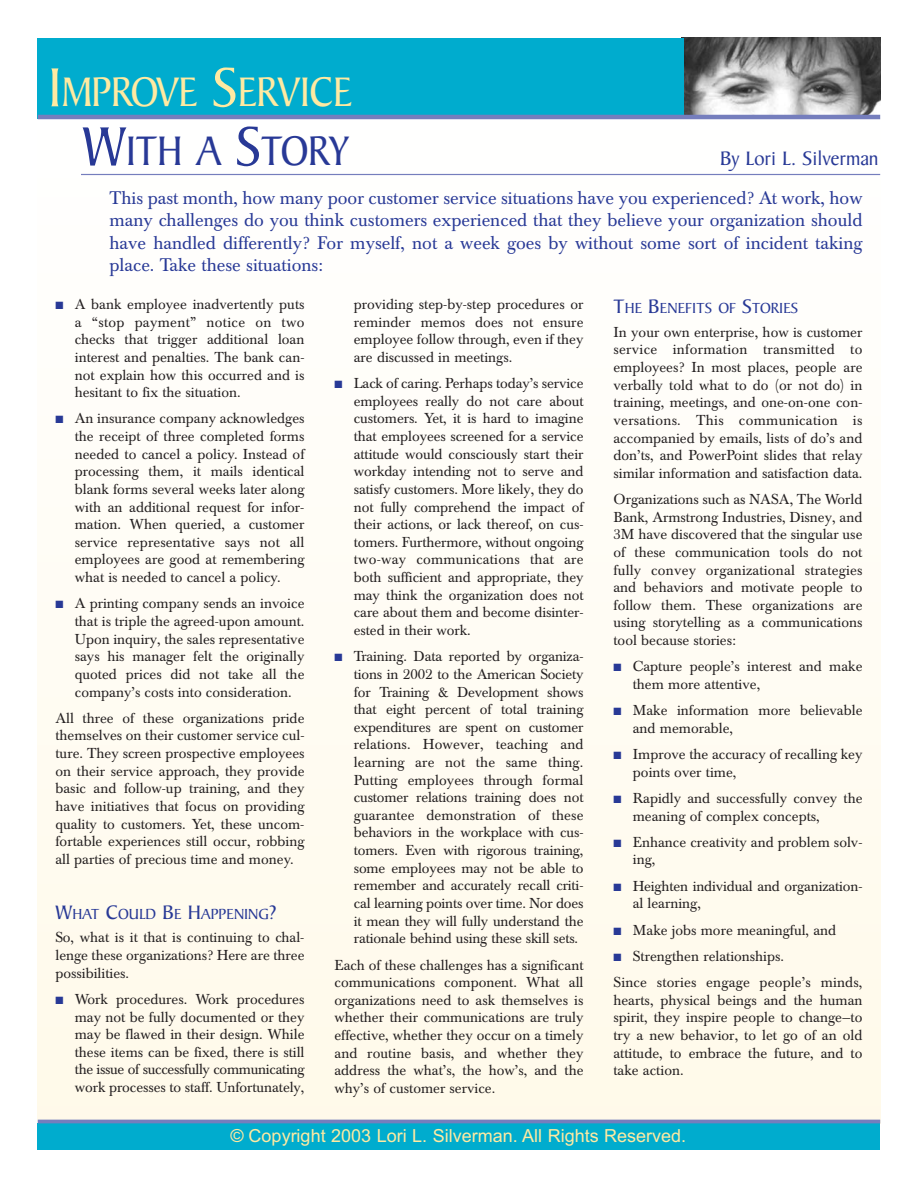
<style>
.page{position:relative;width:918px;height:1188px;background:#fff}
.page>*{position:absolute;margin:0;border:0;box-sizing:border-box;transform-origin:0 0}
.t1{font:44.55px/58.9px "Baker Signet";letter-spacing:-.015em;color:#ffeaa2;text-align:right;scale:.91 1}
.t2{font:21px "Baker Signet";color:#283996}
.t3{font:18px/22.5px "Baskerville BE";color:#283996;text-align:justify}
.t4{font:18px "Arial";color:#ffeaa2}
.t5{font:15.75px "Baker Signet";color:#283996}
.t6{font:14.25px/17.5px "Baskerville BE";color:#231f20;text-align:justify}
.s1{font-size:59.4px}
.s2{font-size:59.4px;color:#283996}
.s3{color:#283996}
.s4{font-size:21px}
</style>
<div class="page">
<div style="left:38px;top:115px;width:842px;height:1009px;background:#fffcf4"></div>
<img style="left:684px;top:38px;width:196px;height:77px">
<div style="left:38px;top:38px;width:646px;height:81px;background:#00acce"></div>
<div style="left:38px;top:1123px;width:842px;height:27px;background:#00acce"></div>
<hr style="left:38px;top:115px;width:842px;height:4px;background:#757ebd">
<hr style="left:38px;top:1120px;width:842px;height:3px;background:#757ebd">
<hr style="left:81px;top:174px;width:799px;height:1px;background:#757ebd">
<h1 class="t1" style="left:48px;top:67px;width:336px"><span class="s1">I</span>MPROVE <span class="s1">S</span>ERVICE<br><span class="s2">W</span><span class="s3">ITH A</span> <span class="s2">S</span><span class="s3">TORY</span></h1>
<h2 class="t2" style="left:720px;top:150px;width:160px">By Lori L. Silverman</h2>
<p class="t3" style="left:110px;top:188px;width:755px">This past month, how many poor customer service situations have you experienced? At work, how many challenges do you think customers experienced that they believe your organization should have handled differently? For myself, not a week goes by without some sort of incident taking place. Take these situations:</p>
<p class="t6" style="left:75px;top:297px;width:231px;text-indent:-19px"><span class="s3">■</span> A bank employee inadvertently puts a “stop payment” notice on two checks that trigger additional loan interest and penalties. The bank can&shy;not explain how this occurred and is hesitant to fix the situation.</p>
<p class="t6" style="left:75px;top:411px;width:231px;text-indent:-19px"><span class="s3">■</span> An insurance company acknowledges the receipt of three completed forms needed to cancel a policy. Instead of processing them, it mails identical blank forms several weeks later along with an additional request for infor&shy;mation. When queried, a customer service representative says not all employees are good at remembering what is needed to cancel a policy.</p>
<p class="t6" style="left:75px;top:596px;width:231px;text-indent:-19px"><span class="s3">■</span> A printing company sends an invoice that is triple the agreed-upon amount.<br>Upon inquiry, the sales representative says his manager felt the originally quoted prices did not take all the company’s costs into consideration.</p>
<p class="t6" style="left:55px;top:711px;width:251px">All three of these organizations pride themselves on their customer service cul&shy;ture. They screen prospective employees on their service approach, they provide basic and follow-up training, and they have initiatives that focus on providing quality to customers. Yet, these uncom&shy;fortable experiences still occur, robbing all parties of precious time and money.</p>
<p class="t5" style="left:56px;top:908px;width:222px"><span class="s4">W</span>HAT <span class="s4">C</span>OULD <span class="s4">B</span>E <span class="s4">H</span>APPENING<span class="s4">?</span></p>
<p class="t6" style="left:56px;top:930px;width:251px">So, what is it that is continuing to chal&shy;lenge these organizations? Here are three possibilities.</p>
<p class="t6" style="left:75px;top:992px;width:231px;text-indent:-19px"><span class="s3">■</span> Work procedures. Work procedures may not be fully documented or they may be flawed in their design. While these items can be fixed, there is still the issue of successfully communicating work processes to staff. Unfortunately,</p>
<p class="t6" style="left:354px;top:297px;width:231px">providing step-by-step procedures or reminder memos does not ensure employee follow through, even if they are discussed in meetings.</p>
<p class="t6" style="left:354px;top:376px;width:231px;text-indent:-19px"><span class="s3">■</span> Lack of caring. Perhaps today’s service employees really do not care about customers. Yet, it is hard to imagine that employees screened for a service attitude would consciously start their workday intending not to serve and satisfy customers. More likely, they do not fully comprehend the impact of their actions, or lack thereof, on cus&shy;tomers. Furthermore, without ongoing two-way communications that are both sufficient and appropriate, they may think the organization does not care about them and become disinter&shy;ested in their work.</p>
<p class="t6" style="left:354px;top:649px;width:231px;text-indent:-19px"><span class="s3">■</span> Training. Data reported by organiza&shy;tions in 2002 to the American Society for Training &amp; Development shows that eight percent of total training expenditures are spent on customer relations. However, teaching and learning are not the same thing.<br>Putting employees through formal customer relations training does not guarantee demonstration of these behaviors in the workplace with cus&shy;tomers. Even with rigorous training, some employees may not be able to remember and accurately recall criti&shy;cal learning points over time. Nor does it mean they will fully understand the rationale behind using these skill sets.</p>
<p class="t6" style="left:334px;top:957px;width:251px">Each of these challenges has a significant communications component. What all organizations need to ask themselves is whether their communications are truly effective, whether they occur on a timely and routine basis, and whether they address the what’s, the how’s, and the why’s of customer service.</p>
<p class="t5" style="left:614px;top:302px;width:187px"><span class="s4">T</span>HE <span class="s4">B</span>ENEFITS OF <span class="s4">S</span>TORIES</p>
<p class="t6" style="left:614px;top:325px;width:251px">In your own enterprise, how is customer service information transmitted to employees? In most places, people are verbally told what to do (or not do) in training, meetings, and one-on-one con&shy;versations. This communication is accompanied by emails, lists of do’s and don’ts, and PowerPoint slides that relay similar information and satisfaction data.</p>
<p class="t6" style="left:614px;top:492px;width:251px">Organizations such as NASA, The World Bank, Armstrong Industries, Disney, and 3M have discovered that the singular use of these communication tools do not fully convey organizational strategies and behaviors and motivate people to follow them. These organizations are using storytelling as a communications tool because stories:</p>
<p class="t6" style="left:633px;top:659px;width:231px;text-indent:-19px"><span class="s3">■</span> Capture people’s interest and make them more attentive,</p>
<p class="t6" style="left:633px;top:703px;width:231px;text-indent:-19px"><span class="s3">■</span> Make information more believable and memorable,</p>
<p class="t6" style="left:633px;top:747px;width:231px;text-indent:-19px"><span class="s3">■</span> Improve the accuracy of recalling key points over time,</p>
<p class="t6" style="left:633px;top:791px;width:231px;text-indent:-19px"><span class="s3">■</span> Rapidly and successfully convey the meaning of complex concepts,</p>
<p class="t6" style="left:633px;top:835px;width:231px;text-indent:-19px"><span class="s3">■</span> Enhance creativity and problem solv&shy;ing,</p>
<p class="t6" style="left:633px;top:879px;width:231px;text-indent:-19px"><span class="s3">■</span> Heighten individual and organization&shy;al learning,</p>
<p class="t6" style="left:614px;top:923px;width:224px"><span class="s3">■</span> Make jobs more meaningful, and</p>
<p class="t6" style="left:614px;top:944px;width:251px;line-height:26.2px"><span class="s3">■</span> Strengthen relationships.<br>Since stories engage people’s minds,</p>
<p class="t6" style="left:614px;top:993px;width:251px">hearts, physical beings and the human spirit, they inspire people to change—to try a new behavior, to let go of an old attitude, to embrace the future, and to take action.</p>
<p class="t4" style="left:230px;top:1129px;width:457px">© Copyright 2003 Lori L. Silverman. All Rights Reserved.</p>
</div>
